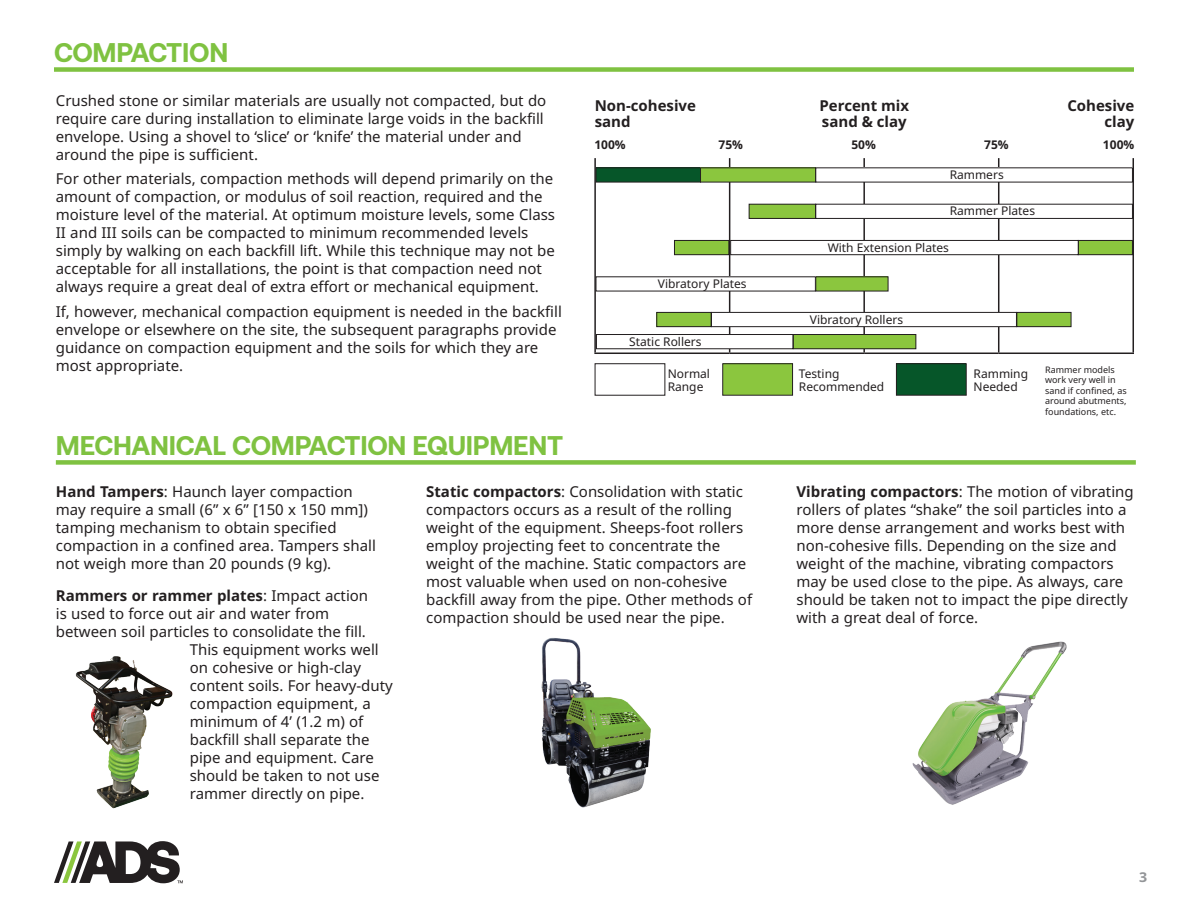
<style>
.page{position:relative;width:1188px;height:918px;background:#fff}
.page>*{position:absolute;margin:0;border:0;box-sizing:border-box;transform-origin:0 0}
.t1{font:700 27px "Aeonik";letter-spacing:-.01em;color:#7fc241}
.t2{font:15px/18px "Noto Sans";color:#231f20}
.t3{font:700 15px/16.5px "Noto Sans";color:#231f20}
.t4{font:700 13.5px "Noto Sans";color:#939598;scale:1.05 1}
.t5{font:12px/13.5px "Noto Sans";color:#231f20}
.t6{font:700 12px "Noto Sans";color:#231f20}
.t7{font:9px/10.5px "Noto Sans";color:#231f20}
.s1{font-weight:700}
.s2{font-weight:400}
</style>
<div class="page">
<div style="left:54px;top:67px;width:1080px;height:5px;background:#7fc241"></div>
<div style="left:56px;top:460px;width:1080px;height:5px;background:#7fc241"></div>
<hr style="left:594px;top:158px;width:2px;height:195px;background:#231f20">
<hr style="left:729px;top:158px;width:1px;height:195px;background:#231f20">
<hr style="left:863px;top:158px;width:2px;height:195px;background:#231f20">
<hr style="left:998px;top:158px;width:1px;height:195px;background:#231f20">
<hr style="left:1133px;top:158px;width:1px;height:195px;background:#231f20">
<hr style="left:594px;top:353px;width:136px;height:1px;background:#231f20">
<hr style="left:730px;top:353px;width:134px;height:1px;background:#231f20">
<hr style="left:864px;top:353px;width:135px;height:1px;background:#231f20">
<hr style="left:999px;top:353px;width:135px;height:1px;background:#231f20">
<div style="left:595px;top:363px;width:70px;height:33px;border:1px solid #231f20"></div>
<div style="left:723px;top:364px;width:70px;height:31px;background:#8bc63e"></div>
<div style="left:722px;top:363px;width:71px;height:33px;border:1px solid #231f20"></div>
<div style="left:896px;top:364px;width:70px;height:31px;background:#065629"></div>
<div style="left:896px;top:363px;width:71px;height:33px;border:1px solid #231f20"></div>
<div style="left:596px;top:168px;width:105px;height:14px;background:#065629"></div>
<div style="left:596px;top:168px;width:105px;height:14px;border:1px solid #231f20"></div>
<div style="left:701px;top:168px;width:115px;height:14px;background:#8bc63e"></div>
<div style="left:816px;top:168px;width:316px;height:14px;background:#fff"></div>
<div style="left:749px;top:204px;width:67px;height:14px;background:#8bc63e"></div>
<div style="left:749px;top:204px;width:67px;height:15px;border:1px solid #231f20"></div>
<div style="left:816px;top:204px;width:316px;height:14px;background:#fff"></div>
<div style="left:816px;top:204px;width:317px;height:15px;border:1px solid #231f20"></div>
<div style="left:674px;top:240px;width:55px;height:15px;background:#8bc63e"></div>
<div style="left:674px;top:240px;width:55px;height:15px;border:1px solid #231f20"></div>
<div style="left:1078px;top:240px;width:54px;height:15px;background:#8bc63e"></div>
<div style="left:1078px;top:240px;width:55px;height:15px;border:1px solid #231f20"></div>
<div style="left:731px;top:240px;width:347px;height:15px;background:#fff"></div>
<div style="left:730px;top:240px;width:348px;height:15px;border:1px solid #231f20"></div>
<div style="left:657px;top:312px;width:54px;height:15px;background:#8bc63e"></div>
<div style="left:657px;top:312px;width:54px;height:15px;border:1px solid #231f20"></div>
<div style="left:1017px;top:312px;width:54px;height:15px;background:#8bc63e"></div>
<div style="left:1017px;top:312px;width:54px;height:15px;border:1px solid #231f20"></div>
<div style="left:712px;top:312px;width:304px;height:15px;background:#fff"></div>
<div style="left:711px;top:312px;width:306px;height:15px;border:1px solid #231f20"></div>
<div style="left:793px;top:335px;width:123px;height:14px;background:#8bc63e"></div>
<div style="left:793px;top:334px;width:123px;height:15px;border:1px solid #231f20"></div>
<div style="left:596px;top:335px;width:197px;height:14px;background:#fff"></div>
<div style="left:596px;top:334px;width:197px;height:15px;border:1px solid #231f20"></div>
<div style="left:816px;top:277px;width:72px;height:14px;background:#8bc63e"></div>
<div style="left:596px;top:277px;width:219px;height:14px;background:#fff"></div>
<img style="left:75px;top:656px;width:98px;height:153px">
<img style="left:541px;top:638px;width:110px;height:170px">
<img style="left:912px;top:641px;width:155px;height:164px">
<svg style="left:54px;top:841px;width:129px;height:42px"></svg>
<h1 class="t1" style="left:54px;top:37px;width:176px">COMPACTION</h1>
<p class="t2" style="left:56px;top:92px;width:492px">Crushed stone or similar materials are usually not compacted, but do require care during installation to eliminate large voids in the backfill envelope. Using a shovel to ‘slice’ or ‘knife’ the material under and around the pipe is sufficient.</p>
<p class="t2" style="left:56px;top:170px;width:501px">For other materials, compaction methods will depend primarily on the amount of compaction, or modulus of soil reaction, required and the moisture level of the material. At optimum moisture levels, some Class II and III soils can be compacted to minimum recommended levels simply by walking on each backfill lift. While this technique may not be acceptable for all installations, the point is that compaction need not always require a great deal of extra effort or mechanical equipment.</p>
<p class="t2" style="left:56px;top:303px;width:508px">If, however, mechanical compaction equipment is needed in the backfill envelope or elsewhere on the site, the subsequent paragraphs provide guidance on compaction equipment and the soils for which they are most appropriate.</p>
<h1 class="t1" style="left:56px;top:430px;width:509px">MECHANICAL COMPACTION EQUIPMENT</h1>
<p class="t3" style="left:595px;top:98px;width:103px">Non-cohesive sand</p>
<p class="t6" style="left:594px;top:136px;width:33px">100%</p>
<p class="t3" style="left:820px;top:98px;width:91px">Percent mix sand &amp; clay</p>
<p class="t3" style="left:1067px;top:98px;width:68px;text-align:right">Cohesive clay</p>
<p class="t5" style="left:950px;top:168px;width:56px">Rammers</p>
<p class="t5" style="left:950px;top:204px;width:87px">Rammer Plates</p>
<p class="t5" style="left:828px;top:241px;width:123px">With Extension Plates</p>
<p class="t6" style="left:719px;top:136px;width:26px">75%</p>
<p class="t6" style="left:851px;top:136px;width:26px">50%</p>
<p class="t6" style="left:984px;top:136px;width:26px">75%</p>
<p class="t6" style="left:1103px;top:136px;width:33px">100%</p>
<p class="t5" style="left:658px;top:277px;width:90px">Vibratory Plates</p>
<p class="t5" style="left:629px;top:335px;width:74px">Static Rollers</p>
<p class="t5" style="left:810px;top:313px;width:95px">Vibratory Rollers</p>
<p class="t5" style="left:668px;top:367px;width:44px">Normal<br>Range</p>
<p class="t5" style="left:799px;top:367px;width:87px">Testing<br>Recommended</p>
<p class="t5" style="left:974px;top:367px;width:56px">Ramming<br>Needed</p>
<p class="t7" style="left:1045px;top:365px;width:83px">Rammer models work very well in sand if confined, as around abutments, foundations, etc.</p>
<p class="t2" style="left:56px;top:483px;width:322px"><span class="s1">Hand Tampers</span>: Haunch layer compaction may require a small (6” x 6” [150 x 150 mm]) tamping mechanism to obtain specified compaction in a confined area. Tampers shall not weigh more than 20 pounds (9 kg).</p>
<p class="t3" style="left:56px;top:587px;width:314px">Rammers or rammer plates<span class="s2">: Impact action</span></p>
<p class="t2" style="left:56px;top:604px;width:275px">is used to force out air and water from</p>
<p class="t2" style="left:56px;top:622px;width:312px">between soil particles to consolidate the fill.</p>
<p class="t2" style="left:190px;top:640px;width:191px">This equipment works well</p>
<p class="t2" style="left:190px;top:658px;width:173px">on cohesive or high-clay</p>
<p class="t2" style="left:190px;top:676px;width:205px">content soils. For heavy-duty</p>
<p class="t2" style="left:190px;top:694px;width:183px">compaction equipment, a</p>
<p class="t2" style="left:190px;top:712px;width:175px">minimum of 4’ (1.2 m) of</p>
<p class="t2" style="left:190px;top:730px;width:181px">backfill shall separate the</p>
<p class="t2" style="left:190px;top:748px;width:186px">pipe and equipment. Care</p>
<p class="t2" style="left:190px;top:766px;width:191px">should be taken to not use</p>
<p class="t2" style="left:190px;top:784px;width:176px">rammer directly on pipe.</p>
<p class="t2" style="left:426px;top:483px;width:327px"><span class="s1">Static compactors</span>: Consolidation with static compactors occurs as a result of the rolling weight of the equipment. Sheeps-foot rollers employ projecting feet to concentrate the weight of the machine. Static compactors are most valuable when used on non-cohesive backfill away from the pipe. Other methods of compaction should be used near the pipe.</p>
<p class="t2" style="left:797px;top:483px;width:339px"><span class="s1">Vibrating compactors</span>: The motion of vibrating rollers of plates “shake” the soil particles into a more dense arrangement and works best with non-cohesive fills. Depending on the size and weight of the machine, vibrating compactors may be used close to the pipe. As always, care should be taken not to impact the pipe directly with a great deal of force.</p>
<p class="t4" style="left:1139px;top:868px;width:9px">3</p>
</div>
